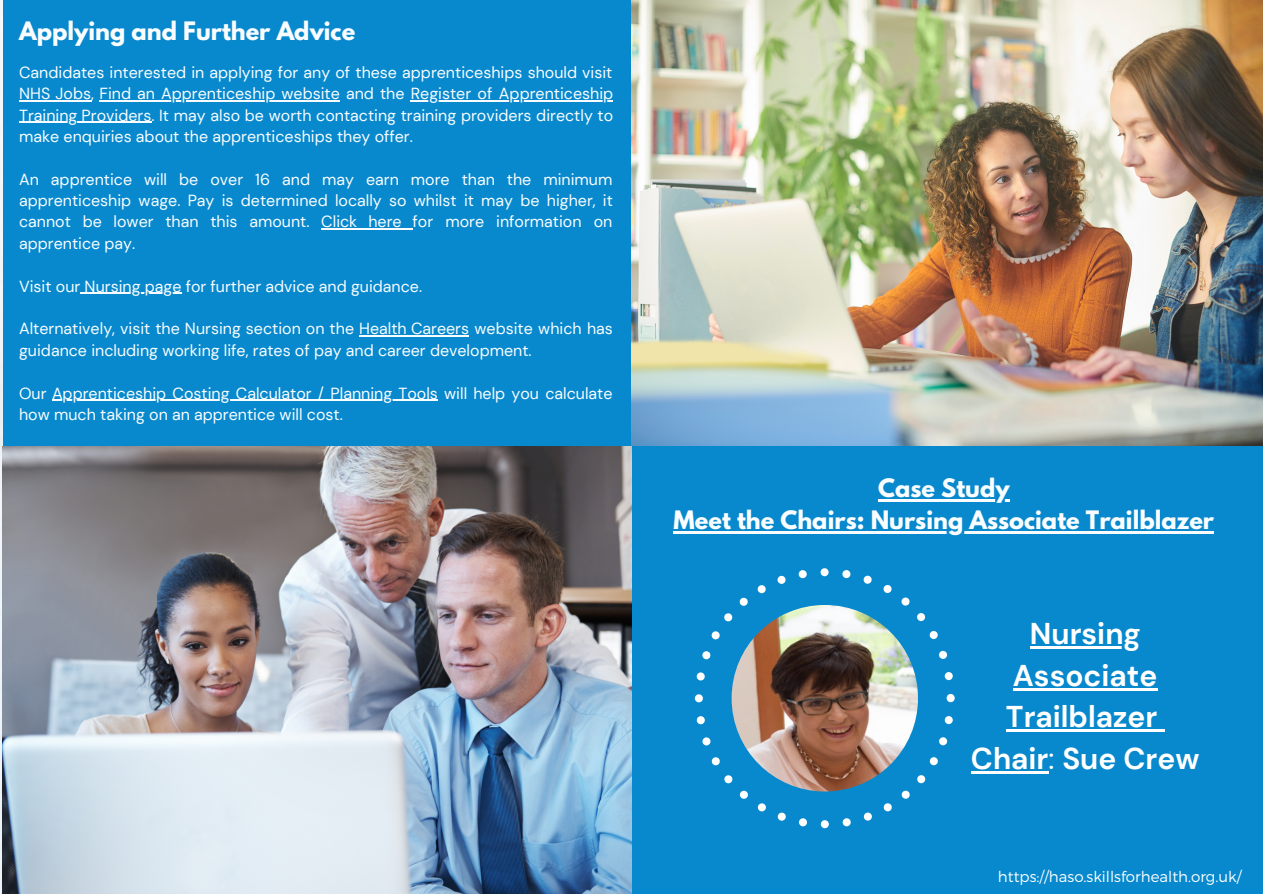
<style>
.page{position:relative;width:1263px;height:894px;background:#fff}
.page>*{position:absolute;margin:0;border:0;box-sizing:border-box;transform-origin:0 0}
.t1{font:700 30px/41.5px "DM Sans";color:#fff;text-align:center}
.t2{font:700 22.5px/31.5px "League Spartan";color:#f9fdff;text-align:center}
.t3{font:16.05px/21.3px "DM Sans";color:#f9fdff;text-align:justify}
.t4{font:300 15px "Montserrat";color:#fff}
.s1{font-weight:400}
</style>
<div class="page">
<img style="left:631px;top:0;width:632px;height:445px">
<div style="left:631px;top:446px;width:632px;height:447px;background:#0889ce"></div>
<div style="left:3px;top:0;width:627px;height:446px;background:#0889ce"></div>
<img style="left:3px;top:446px;width:628px;height:447px">
<svg style="left:821px;top:819px;width:8px;height:9px"></svg>
<svg style="left:799px;top:818px;width:8px;height:8px"></svg>
<svg style="left:842px;top:818px;width:9px;height:8px"></svg>
<svg style="left:777px;top:812px;width:9px;height:8px"></svg>
<svg style="left:863px;top:812px;width:9px;height:8px"></svg>
<svg style="left:757px;top:803px;width:9px;height:8px"></svg>
<svg style="left:883px;top:803px;width:9px;height:8px"></svg>
<svg style="left:739px;top:790px;width:9px;height:8px"></svg>
<svg style="left:901px;top:790px;width:9px;height:8px"></svg>
<svg style="left:724px;top:775px;width:9px;height:8px"></svg>
<svg style="left:917px;top:775px;width:9px;height:8px"></svg>
<svg style="left:711px;top:757px;width:9px;height:8px"></svg>
<svg style="left:929px;top:757px;width:9px;height:8px"></svg>
<svg style="left:702px;top:737px;width:9px;height:8px"></svg>
<svg style="left:939px;top:737px;width:9px;height:8px"></svg>
<svg style="left:696px;top:716px;width:9px;height:8px"></svg>
<svg style="left:944px;top:716px;width:9px;height:8px"></svg>
<div style="left:695px;top:694px;width:8px;height:8px;background:#fff;border-radius:50%"></div>
<svg style="left:947px;top:693px;width:8px;height:9px"></svg>
<svg style="left:696px;top:672px;width:9px;height:8px"></svg>
<svg style="left:944px;top:672px;width:9px;height:8px"></svg>
<svg style="left:702px;top:651px;width:9px;height:8px"></svg>
<svg style="left:939px;top:650px;width:8px;height:8px"></svg>
<svg style="left:711px;top:631px;width:9px;height:8px"></svg>
<svg style="left:929px;top:631px;width:9px;height:8px"></svg>
<svg style="left:724px;top:613px;width:9px;height:8px"></svg>
<svg style="left:917px;top:613px;width:8px;height:8px"></svg>
<svg style="left:739px;top:597px;width:9px;height:8px"></svg>
<svg style="left:901px;top:597px;width:9px;height:8px"></svg>
<svg style="left:757px;top:585px;width:9px;height:8px"></svg>
<svg style="left:883px;top:585px;width:9px;height:8px"></svg>
<svg style="left:777px;top:575px;width:9px;height:8px"></svg>
<svg style="left:863px;top:575px;width:9px;height:8px"></svg>
<svg style="left:798px;top:570px;width:9px;height:8px"></svg>
<svg style="left:842px;top:570px;width:9px;height:8px"></svg>
<div style="left:820px;top:568px;width:9px;height:8px;background:#fff;border-radius:50%"></div>
<img style="left:732px;top:604px;width:186px;height:187px;border-radius:50%">
<hr style="left:878px;top:499px;width:132px;height:2px;background:#f9fdff">
<hr style="left:674px;top:531px;width:540px;height:2px;background:#f9fdff">
<hr style="left:19px;top:100px;width:72px;height:1px;background:#f9fdff">
<hr style="left:99px;top:100px;width:241px;height:1px;background:#f9fdff">
<hr style="left:411px;top:100px;width:202px;height:1px;background:#f9fdff">
<hr style="left:19px;top:122px;width:58px;height:1px;background:#f9fdff">
<hr style="left:82px;top:122px;width:69px;height:1px;background:#f9fdff">
<hr style="left:321px;top:228px;width:81px;height:2px;background:#f9fdff">
<svg style="left:402px;top:228px;width:11px;height:2px"></svg>
<hr style="left:80px;top:293px;width:101px;height:1px;background:#f9fdff">
<hr style="left:359px;top:335px;width:110px;height:1px;background:#f9fdff">
<hr style="left:52px;top:399px;width:386px;height:1px;background:#f9fdff">
<hr style="left:1030px;top:646px;width:111px;height:2px;background:#fff">
<hr style="left:1013px;top:687px;width:144px;height:3px;background:#fff">
<hr style="left:1006px;top:729px;width:151px;height:2px;background:#fff">
<svg style="left:1157px;top:729px;width:7px;height:2px"></svg>
<hr style="left:971px;top:771px;width:77px;height:2px;background:#fff">
<h2 class="t2" style="left:19px;top:18px;width:338px">Applying and Further Advice</h2>
<p class="t3" style="left:19px;top:62px;width:596px">Candidates interested in applying for any of these apprenticeships should visit NHS Jobs, Find an Apprenticeship website and the Register of Apprenticeship Training Providers. It may also be worth contacting training providers directly to make enquiries about the apprenticeships they offer.</p>
<p class="t3" style="left:19px;top:168px;width:595px">An apprentice will be over 16 and may earn more than the minimum apprenticeship wage. Pay is determined locally so whilst it may be higher, it cannot be lower than this amount. Click here for more information on apprentice pay.</p>
<p class="t3" style="left:19px;top:275px;width:405px">Visit our Nursing page for further advice and guidance.</p>
<p class="t3" style="left:19px;top:318px;width:595px">Alternatively, visit the Nursing section on the Health Careers website which has guidance including working life, rates of pay and career development.</p>
<p class="t3" style="left:19px;top:382px;width:595px">Our Apprenticeship Costing Calculator / Planning Tools will help you calculate how much taking on an apprentice will cost.</p>
<h2 class="t2" style="left:674px;top:475px;width:542px">Case Study<br>Meet the Chairs: Nursing Associate Trailblazer</h2>
<h1 class="t1" style="left:971px;top:612px;width:230px">Nursing<br>Associate<br>Trailblazer<br>Chair<span class="s1">:</span> Sue Crew</h1>
<p class="t4" style="left:998px;top:867px;width:245px">https://haso.skillsforhealth.org.uk/</p>
</div>
